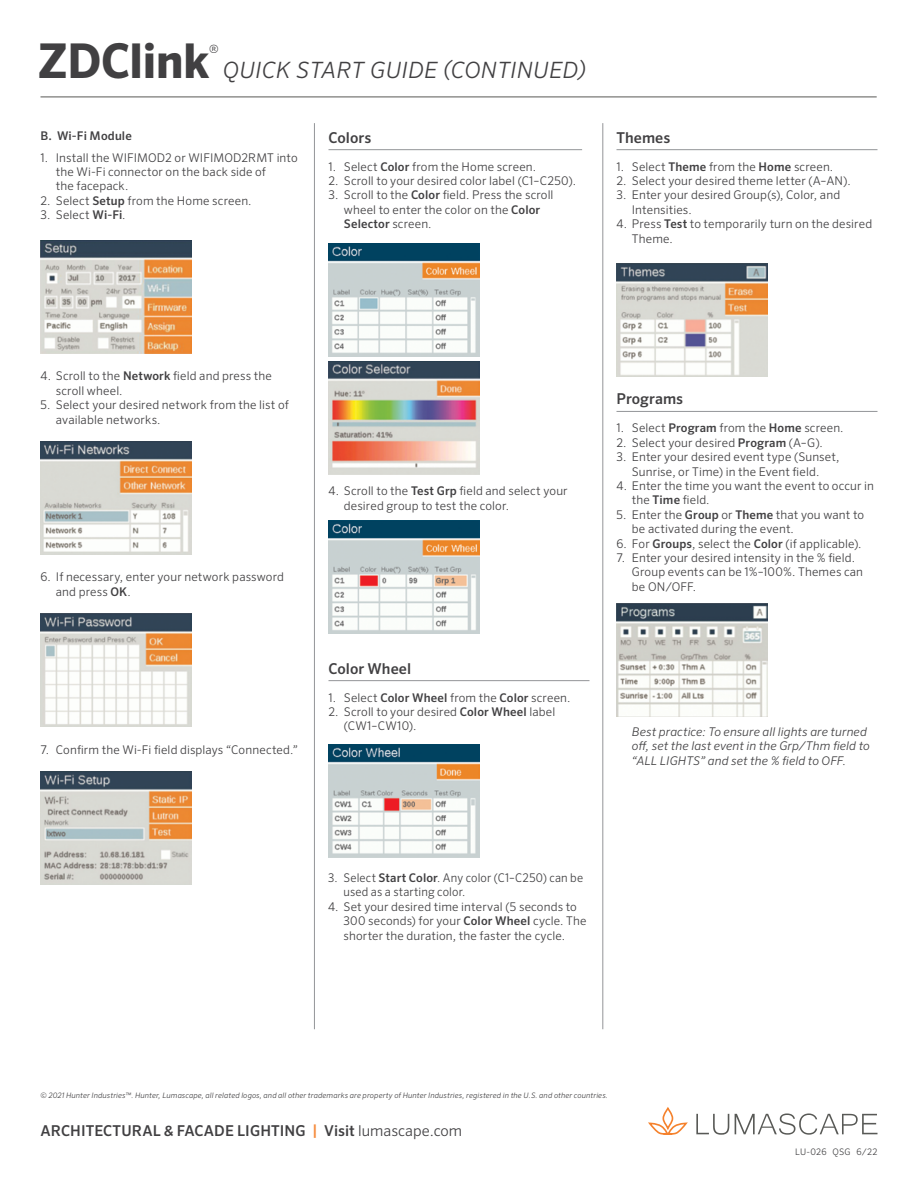
<style>
.page{position:relative;width:918px;height:1188px;background:#fff}
.page>*{position:absolute;margin:0;border:0;box-sizing:border-box;transform-origin:0 0}
.t1{font:700 48px "Sero Pro";letter-spacing:-.015em;color:#414042}
.t2{font:italic 300 22.5px "Sero Pro";letter-spacing:.015em;color:#414042}
.t3{font:300 18.3px "Sero Pro";color:#414042}
.t4{font:500 15px "Sero Pro";letter-spacing:.005em;color:#414042}
.t5{font:300 12px/14.4px "Sero Pro";letter-spacing:.01em;color:#414042}
.t6{font:italic 300 12px/14.4px "Sero Pro";letter-spacing:.005em;color:#414042}
.t7{font:300 12px/14.4px "Sero Pro";letter-spacing:.01em;color:#414042;scale:.96 1}
.t8{font:500 12px "Sero Pro";letter-spacing:.01em;color:#414042}
.t9{font:300 9px "Sero Pro";letter-spacing:.015em;color:#414042}
.t10{font:italic 300 7.5px "Sero Pro";letter-spacing:.015em;color:#414042}
.s1{font-weight:500}
.s2{color:#f68d3f}
.s3{font-weight:300}
</style>
<div class="page">
<img style="left:41px;top:441px;width:150px;height:113px">
<img style="left:41px;top:240px;width:150px;height:113px">
<img style="left:41px;top:771px;width:150px;height:113px">
<img style="left:41px;top:613px;width:150px;height:114px">
<img style="left:328px;top:243px;width:151px;height:113px">
<img style="left:328px;top:521px;width:151px;height:113px">
<img style="left:328px;top:362px;width:151px;height:113px">
<hr style="left:328px;top:149px;width:254px;height:1px;background:#939598">
<hr style="left:328px;top:680px;width:262px;height:1px;background:#939598">
<hr style="left:616px;top:149px;width:262px;height:1px;background:#939598">
<hr style="left:616px;top:411px;width:262px;height:1px;background:#939598">
<img style="left:616px;top:264px;width:151px;height:113px">
<img style="left:328px;top:745px;width:151px;height:113px">
<img style="left:616px;top:604px;width:151px;height:113px">
<hr style="left:603px;top:123px;width:1px;height:906px;background:#939598">
<hr style="left:314px;top:123px;width:1px;height:906px;background:#939598">
<hr style="left:40px;top:97px;width:837px;height:1px;background:#585956">
<svg style="left:648px;top:1107px;width:40px;height:28px"></svg>
<svg style="left:696px;top:1114px;width:33px;height:21px"></svg>
<svg style="left:735px;top:1113px;width:143px;height:22px"></svg>
<h1 class="t1" style="left:38px;top:32px;width:173px">ZDClink</h1>
<h3 class="t3" style="left:209px;top:41px;width:11px">®</h3>
<h2 class="t2" style="left:223px;top:57px;width:364px">QUICK START GUIDE (CONTINUED)</h2>
<p class="t8" style="left:40px;top:129px;width:93px">B. Wi-Fi Module</p>
<p class="t5" style="left:56px;top:150px;width:243px;text-indent:-15px">1. Install the WIFIMOD2 or WIFIMOD2RMT into the Wi-Fi connector on the back side of<br>the facepack.</p>
<p class="t5" style="left:40px;top:193px;width:213px">2. Select <span class="s1">Setup</span> from the Home screen.</p>
<p class="t5" style="left:40px;top:208px;width:87px">3. Select <span class="s1">Wi-Fi</span>.</p>
<p class="t4" style="left:328px;top:128px;width:44px">Colors</p>
<p class="t5" style="left:328px;top:159px;width:209px">1. Select <span class="s1">Color</span> from the Home screen.</p>
<p class="t5" style="left:328px;top:173px;width:249px">2. Scroll to your desired color label (C1–C250).</p>
<p class="t5" style="left:344px;top:188px;width:211px;text-indent:-15px">3. Scroll to the <span class="s1">Color</span> field. Press the scroll wheel to enter the color on the <span class="s1">Color<br>Selector</span> screen.</p>
<p class="t4" style="left:616px;top:128px;width:55px">Themes</p>
<p class="t5" style="left:616px;top:159px;width:218px">1. Select <span class="s1">Theme</span> from the <span class="s1">Home</span> screen.</p>
<p class="t5" style="left:616px;top:173px;width:236px">2. Select your desired theme letter (A–AN).</p>
<p class="t5" style="left:632px;top:188px;width:210px;text-indent:-15px">3. Enter your desired Group(s), Color, and<br>Intensities.</p>
<p class="t5" style="left:632px;top:217px;width:242px;text-indent:-15px">4. Press <span class="s1">Test</span> to temporarily turn on the desired<br>Theme.</p>
<p class="t5" style="left:56px;top:369px;width:218px;text-indent:-15px">4. Scroll to the <span class="s1">Network</span> field and press the scroll wheel.</p>
<p class="t5" style="left:56px;top:398px;width:234px;text-indent:-15px">5. Select your desired network from the list of available networks.</p>
<p class="t5" style="left:56px;top:570px;width:230px;text-indent:-15px">6. If necessary, enter your network password and press <span class="s1">OK</span>.</p>
<p class="t5" style="left:40px;top:742px;width:259px">7. Confirm the Wi-Fi field displays “Connected.”</p>
<p class="t5" style="left:344px;top:484px;width:225px;text-indent:-15px">4. Scroll to the <span class="s1">Test Grp</span> field and select your desired group to test the color.</p>
<p class="t4" style="left:328px;top:659px;width:84px">Color Wheel</p>
<p class="t5" style="left:328px;top:690px;width:244px">1. Select <span class="s1">Color Wheel</span> from the <span class="s1">Color</span> screen.</p>
<p class="t5" style="left:344px;top:704px;width:213px;text-indent:-15px">2. Scroll to your desired <span class="s1">Color Wheel</span> label (CW1–CW10).</p>
<p class="t4" style="left:616px;top:390px;width:68px">Programs</p>
<p class="t5" style="left:616px;top:421px;width:229px">1. Select <span class="s1">Program</span> from the <span class="s1">Home</span> screen.</p>
<p class="t5" style="left:616px;top:435px;width:208px">2. Select your desired <span class="s1">Program</span> (A–G).</p>
<p class="t5" style="left:616px;top:450px;width:224px;text-align:center">3. Enter your desired event type (Sunset,<br>Sunrise, or Time) in the Event field.</p>
<p class="t5" style="left:632px;top:478px;width:244px;text-indent:-15px">4. Enter the time you want the event to occur in the <span class="s1">Time</span> field.</p>
<p class="t5" style="left:632px;top:507px;width:234px;text-indent:-15px">5. Enter the <span class="s1">Group</span> or <span class="s1">Theme</span> that you want to be activated during the event.</p>
<p class="t5" style="left:616px;top:536px;width:247px">6. For <span class="s1">Groups</span>, select the <span class="s1">Color</span> (if applicable).</p>
<p class="t5" style="left:632px;top:550px;width:233px;text-indent:-15px">7. Enter your desired intensity in the % field.<br>Group events can be 1%–100%. Themes can be ON/OFF.</p>
<p class="t6" style="left:632px;top:724px;width:239px">Best practice: To ensure all lights are turned off, set the last event in the Grp/Thm field to “ALL LIGHTS” and set the % field to OFF.</p>
<p class="t7" style="left:344px;top:870px;width:251px;text-indent:-15px">3. Select <span class="s1">Start Color</span>. Any color (C1–C250) can be used as a starting color.</p>
<p class="t5" style="left:344px;top:899px;width:245px;text-indent:-15px">4. Set your desired time interval (5 seconds to<br>300 seconds) for your <span class="s1">Color Wheel</span> cycle. The shorter the duration, the faster the cycle.</p>
<p class="t10" style="left:40px;top:1091px;width:569px">© 2021 Hunter Industries™. Hunter, Lumascape, all related logos, and all other trademarks are property of Hunter Industries, registered in the U.S. and other countries.</p>
<p class="t4" style="left:41px;top:1122px;width:423px">ARCHITECTURAL &amp; FACADE LIGHTING <span class="s2">|</span> Visit <span class="s3">lumascape.com</span></p>
<p class="t9" style="left:795px;top:1146px;width:84px">LU-026 QSG 6/22</p>
</div>
